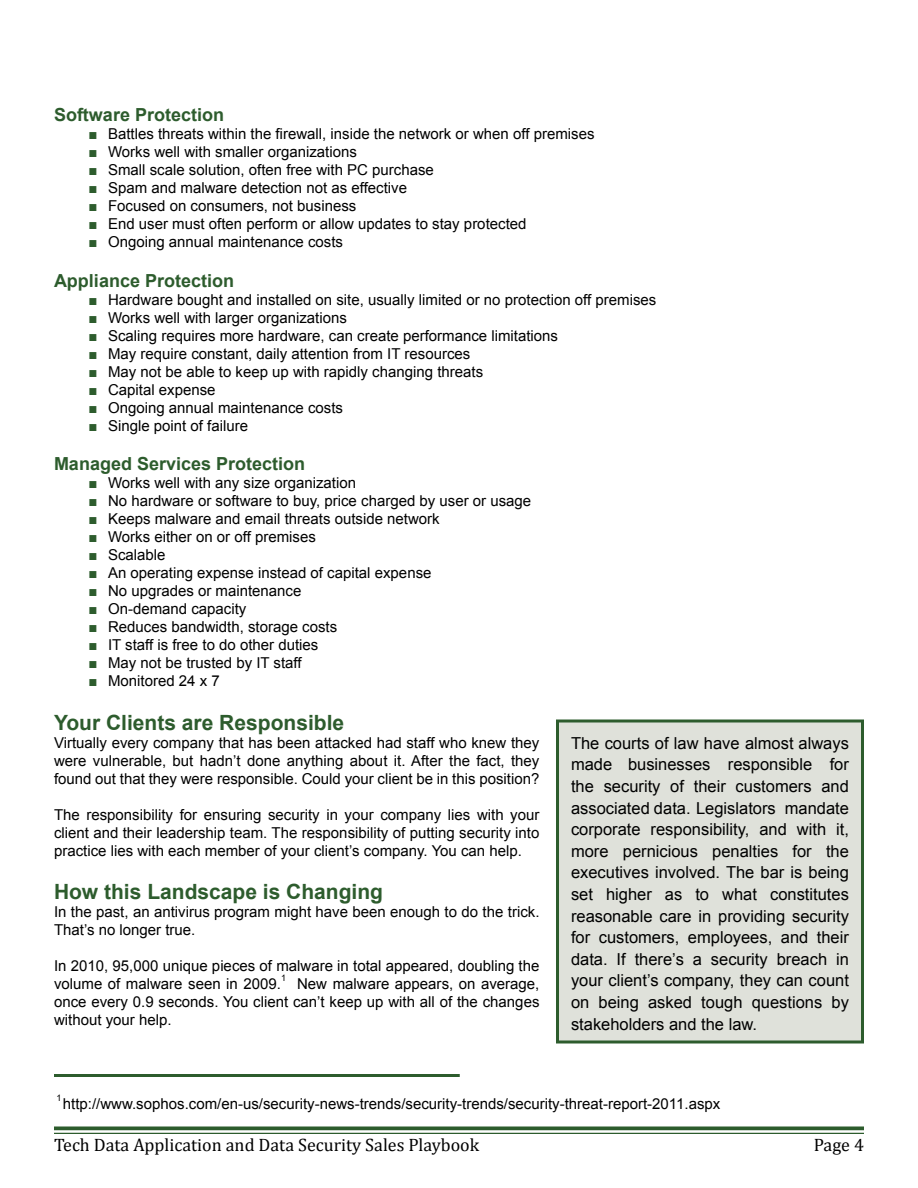
<style>
.page{position:relative;width:918px;height:1188px;background:#fff}
.page>*{position:absolute;margin:0;border:0;box-sizing:border-box;transform-origin:0 0}
.t1{font:700 21px "Arial";color:#2d5c2d}
.t2{font:700 18px "Arial";color:#2d5c2d}
.t3{font:18px "Cambria";color:#000}
.t4{font:16.5px/21.6px "Arial";color:#000;text-align:justify}
.t5{font:15px/18px "Arial";color:#000;text-align:justify}
.t6{font:9px "Arial";color:#000}
.s1{color:#2d5c2d}
</style>
<div class="page">
<svg style="left:54px;top:1126px;width:810px;height:4px;background:#477047"></svg>
<hr style="left:54px;top:1133px;width:810px;height:1px;background:#2d5c2d">
<div style="left:558px;top:721px;width:304px;height:321px;background:#dfe1da"></div>
<div style="left:556px;top:720px;width:308px;height:324px;border:3px solid #2d5c2d"></div>
<hr style="left:54px;top:1074px;width:406px;height:3px;background:#2d5c2d">
<p class="t2" style="left:54px;top:103px;width:172px">Software Protection</p>
<p class="t5" style="left:88px;top:125px;width:508px"><span class="s1">■</span> Battles threats within the firewall, inside the network or when off premises</p>
<p class="t5" style="left:88px;top:143px;width:270px"><span class="s1">■</span> Works well with smaller organizations</p>
<p class="t5" style="left:88px;top:161px;width:347px"><span class="s1">■</span> Small scale solution, often free with PC purchase</p>
<p class="t5" style="left:88px;top:179px;width:320px"><span class="s1">■</span> Spam and malware detection not as effective</p>
<p class="t5" style="left:88px;top:197px;width:269px"><span class="s1">■</span> Focused on consumers, not business</p>
<p class="t5" style="left:88px;top:215px;width:440px"><span class="s1">■</span> End user must often perform or allow updates to stay protected</p>
<p class="t5" style="left:88px;top:233px;width:256px"><span class="s1">■</span> Ongoing annual maintenance costs</p>
<p class="t2" style="left:54px;top:268px;width:182px">Appliance Protection</p>
<p class="t5" style="left:88px;top:291px;width:569px"><span class="s1">■</span> Hardware bought and installed on site, usually limited or no protection off premises</p>
<p class="t5" style="left:88px;top:309px;width:260px"><span class="s1">■</span> Works well with larger organizations</p>
<p class="t5" style="left:88px;top:327px;width:471px"><span class="s1">■</span> Scaling requires more hardware, can create performance limitations</p>
<p class="t5" style="left:88px;top:345px;width:383px"><span class="s1">■</span> May require constant, daily attention from IT resources</p>
<p class="t5" style="left:88px;top:363px;width:396px"><span class="s1">■</span> May not be able to keep up with rapidly changing threats</p>
<p class="t5" style="left:88px;top:381px;width:129px"><span class="s1">■</span> Capital expense</p>
<p class="t5" style="left:88px;top:399px;width:256px"><span class="s1">■</span> Ongoing annual maintenance costs</p>
<p class="t5" style="left:88px;top:417px;width:161px"><span class="s1">■</span> Single point of failure</p>
<p class="t2" style="left:54px;top:452px;width:253px">Managed Services Protection</p>
<p class="t5" style="left:88px;top:474px;width:269px"><span class="s1">■</span> Works well with any size organization</p>
<p class="t5" style="left:88px;top:492px;width:444px"><span class="s1">■</span> No hardware or software to buy, price charged by user or usage</p>
<p class="t5" style="left:88px;top:510px;width:353px"><span class="s1">■</span> Keeps malware and email threats outside network</p>
<p class="t5" style="left:88px;top:528px;width:229px"><span class="s1">■</span> Works either on or off premises</p>
<p class="t5" style="left:88px;top:546px;width:79px"><span class="s1">■</span> Scalable</p>
<p class="t5" style="left:88px;top:564px;width:345px"><span class="s1">■</span> An operating expense instead of capital expense</p>
<p class="t5" style="left:88px;top:582px;width:214px"><span class="s1">■</span> No upgrades or maintenance</p>
<p class="t5" style="left:88px;top:600px;width:159px"><span class="s1">■</span> On-demand capacity</p>
<p class="t5" style="left:88px;top:618px;width:250px"><span class="s1">■</span> Reduces bandwidth, storage costs</p>
<p class="t5" style="left:88px;top:636px;width:231px"><span class="s1">■</span> IT staff is free to do other duties</p>
<p class="t5" style="left:88px;top:654px;width:215px"><span class="s1">■</span> May not be trusted by IT staff</p>
<p class="t5" style="left:88px;top:672px;width:133px"><span class="s1">■</span> Monitored 24 x 7</p>
<h1 class="t1" style="left:54px;top:708px;width:292px">Your Clients are Responsible</h1>
<p class="t5" style="left:54px;top:733px;width:487px">Virtually every company that has been attacked had staff who knew they were vulnerable, but hadn’t done anything about it. After the fact, they found out that they were responsible. Could your client be in this position?</p>
<p class="t5" style="left:54px;top:805px;width:487px">The responsibility for ensuring security in your company lies with your client and their leadership team. The responsibility of putting security into practice lies with each member of your client’s company. You can help.</p>
<h1 class="t1" style="left:54px;top:877px;width:331px">How this Landscape is Changing</h1>
<p class="t5" style="left:54px;top:903px;width:487px">In the past, an antivirus program might have been enough to do the trick.<br>That’s no longer true.</p>
<p class="t5" style="left:54px;top:957px;width:487px">In 2010, 95,000 unique pieces of malware in total appeared, doubling the volume of malware seen in 2009.</p>
<p class="t4" style="left:571px;top:732px;width:280px">The courts of law have almost always made businesses responsible for the security of their customers and associated data. Legislators mandate corporate responsibility, and with it, more pernicious penalties for the executives involved. The bar is being set higher as to what constitutes reasonable care in providing security for customers, employees, and their data. If there’s a security breach in your client’s company, they can count on being asked tough questions by stakeholders and the law.</p>
<p class="t6" style="left:281px;top:972px;width:7px">1</p>
<p class="t5" style="left:54px;top:975px;width:487px;text-indent:243px">New malware appears, on average, once every 0.9 seconds. You client can’t keep up with all of the changes without your help.</p>
<p class="t6" style="left:57px;top:1092px;width:7px">1</p>
<p class="t5" style="left:63px;top:1095px;width:659px">http://www.sophos.com/en-us/security-news-trends/security-trends/security-threat-report-2011.aspx</p>
<p class="t3" style="left:54px;top:1134px;width:427px">Tech Data Application and Data Security Sales Playbook</p>
<p class="t3" style="left:814px;top:1134px;width:52px">Page 4</p>
</div>
